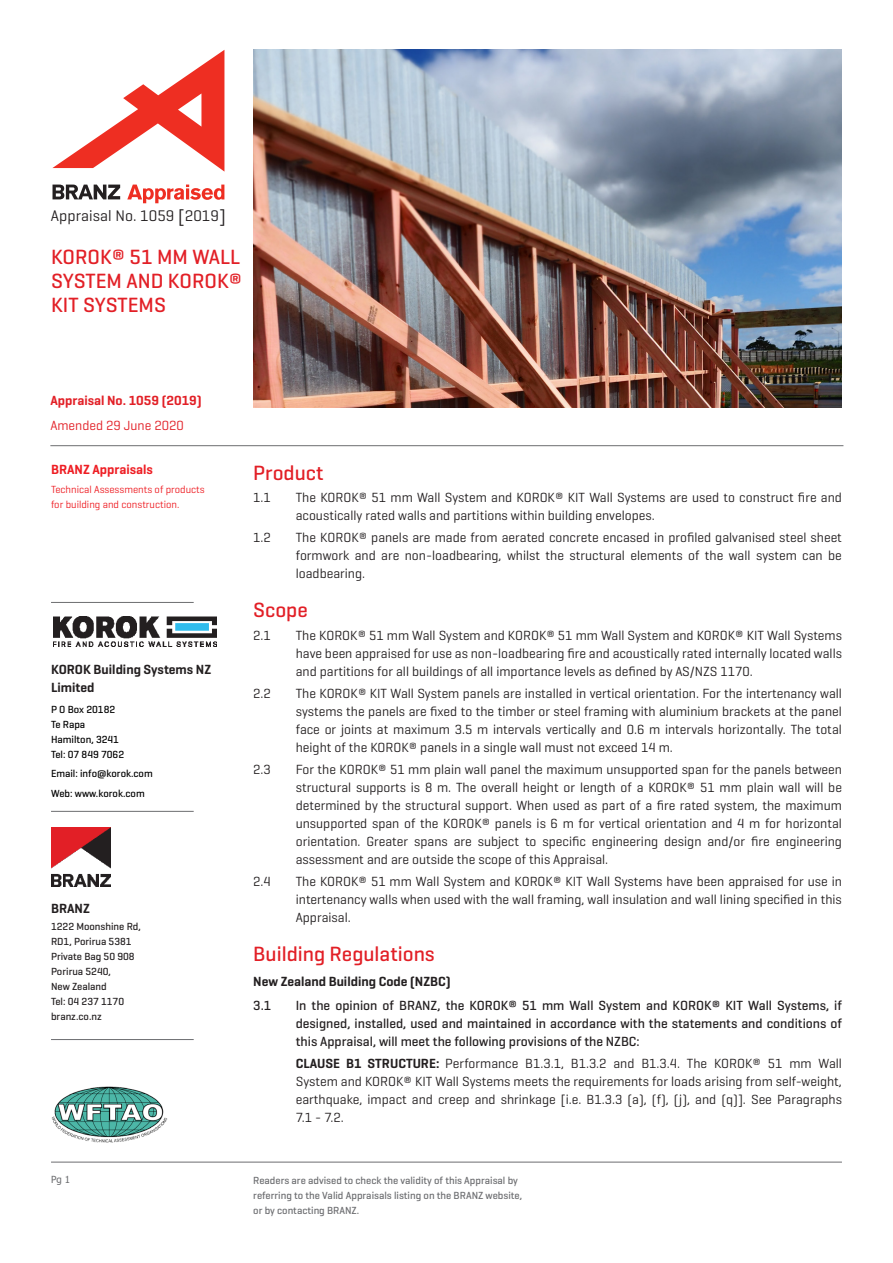
<style>
.page{position:relative;width:893px;height:1263px;background:#fff}
.page>*{position:absolute;margin:0;border:0;box-sizing:border-box;transform-origin:0 0}
.H3_Geo_P{font:500 21px/24px "Geogrotesque";color:#e21f26;text-align:justify}
.t1{font:15.6px "Geogrotesque";letter-spacing:.005em;color:#231f20}
.Body_INDENT{font:13.5px/18px "Geogrotesque";color:#231f20;text-align:justify}
.t2{font:500 13.5px/18px "Geogrotesque";color:#231f20;text-align:justify}
.H5_Geo_P{font:600 13.5px/18px "Geogrotesque";color:#231f20}
.H5_Geo_P_INDENT{font:600 13.5px "Geogrotesque";color:#231f20}
.H4_Geo_P{font:600 13.5px "Geogrotesque";color:#e21f26}
.H4_Geo_P-2{font:13.5px "Geogrotesque";color:#e21f26}
.Body{font:600 13.5px "Geogrotesque";color:#ee1d23}
.Small_Body_Geo_P{font:500 10.5px/15px "Geogrotesque";color:#6c6d70}
.Small_Body_Geo_P-2{font:500 10.5px/15px "Geogrotesque";color:#231f20}
.Small_Body_Geo_P-3{font:500 10.5px/15px "Geogrotesque";color:#000}
.Body-2{font:10.5px/15px "Geogrotesque";color:#ee1d23}
.t3{font:9.75px "Tahoma";color:#6c6d70}
.s1{font-size:18.3px}
.s2{font-weight:600}
</style>
<div class="page">
<hr style="left:51px;top:602px;width:143px;height:1px;background:#6c6d70">
<hr style="left:51px;top:811px;width:143px;height:1px;background:#6c6d70">
<img style="left:51px;top:827px;width:60px;height:60px">
<hr style="left:51px;top:1039px;width:143px;height:1px;background:#6c6d70">
<hr style="left:50px;top:445px;width:793px;height:1px;background:#6c6d70">
<hr style="left:51px;top:1162px;width:791px;height:1px;background:#6c6d70">
<img style="left:51px;top:1086px;width:117px;height:57px">
<svg style="left:52px;top:50px;width:172px;height:122px"></svg>
<svg style="left:127px;top:185px;width:97px;height:18px"></svg>
<svg style="left:53px;top:185px;width:67px;height:14px"></svg>
<img style="left:53px;top:616px;width:164px;height:31px">
<img style="left:253px;top:50px;width:589px;height:357px">
<p class="t1" style="left:51px;top:206px;width:176px">Appraisal No. 1059 <span class="s1">[</span>2019<span class="s1">]</span></p>
<p class="H3_Geo_P" style="left:51px;top:245px;width:193px">KOROK® 51 MM WALL SYSTEM AND KOROK® KIT SYSTEMS</p>
<p class="H4_Geo_P" style="left:50px;top:392px;width:153px">Appraisal No. 1059 (2019)</p>
<p class="H4_Geo_P-2" style="left:50px;top:417px;width:135px">Amended 29 June 2020</p>
<p class="Body" style="left:51px;top:461px;width:103px">BRANZ Appraisals</p>
<p class="Body-2" style="left:51px;top:482px;width:155px">Technical Assessments of products for building and construction.</p>
<p class="H5_Geo_P" style="left:51px;top:660px;width:162px">KOROK Building Systems NZ<br>Limited</p>
<p class="Small_Body_Geo_P-3" style="left:51px;top:702px;width:75px">P O Box 20182<br>Te Rapa<br>Hamilton, 3241<br>Tel: 07 849 7062</p>
<p class="Small_Body_Geo_P-3" style="left:51px;top:766px;width:103px">Email: info@korok.com</p>
<p class="Small_Body_Geo_P-3" style="left:51px;top:785px;width:95px">Web: www.korok.com</p>
<p class="H5_Geo_P" style="left:51px;top:899px;width:40px">BRANZ</p>
<p class="Small_Body_Geo_P-2" style="left:51px;top:919px;width:91px">1222 Moonshine Rd,</p>
<p class="Small_Body_Geo_P-2" style="left:51px;top:934px;width:82px">RD1, Porirua 5381</p>
<p class="Small_Body_Geo_P-2" style="left:51px;top:949px;width:85px">Private Bag 50 908</p>
<p class="Small_Body_Geo_P-2" style="left:51px;top:964px;width:62px">Porirua 5240,<br>New Zealand</p>
<p class="Small_Body_Geo_P-2" style="left:51px;top:994px;width:75px">Tel: 04 237 1170</p>
<p class="Small_Body_Geo_P-2" style="left:51px;top:1009px;width:52px">branz.co.nz</p>
<p class="H3_Geo_P" style="left:253px;top:460px;width:72px">Product</p>
<p class="Body_INDENT" style="left:253px;top:488px;width:19px">1.1</p>
<p class="Body_INDENT" style="left:296px;top:488px;width:548px">The KOROK® 51 mm Wall System and KOROK® KIT Wall Systems are used to construct fire and acoustically rated walls and partitions within building envelopes.</p>
<p class="Body_INDENT" style="left:253px;top:528px;width:19px">1.2</p>
<p class="Body_INDENT" style="left:296px;top:528px;width:548px">The KOROK® panels are made from aerated concrete encased in profiled galvanised steel sheet formwork and are non-loadbearing, whilst the structural elements of the wall system can be loadbearing.</p>
<p class="H3_Geo_P" style="left:253px;top:598px;width:56px">Scope</p>
<p class="Body_INDENT" style="left:253px;top:625px;width:19px">2.1</p>
<p class="Body_INDENT" style="left:296px;top:625px;width:548px">The KOROK® 51 mm Wall System and KOROK® 51 mm Wall System and KOROK® KIT Wall Systems have been appraised for use as non-loadbearing fire and acoustically rated internally located walls and partitions for all buildings of all importance levels as defined by AS/NZS 1170.</p>
<p class="Body_INDENT" style="left:253px;top:684px;width:19px">2.2</p>
<p class="Body_INDENT" style="left:296px;top:684px;width:548px">The KOROK® KIT Wall System panels are installed in vertical orientation. For the intertenancy wall systems the panels are fixed to the timber or steel framing with aluminium brackets at the panel face or joints at maximum 3.5 m intervals vertically and 0.6 m intervals horizontally. The total height of the KOROK® panels in a single wall must not exceed 14 m.</p>
<p class="Body_INDENT" style="left:253px;top:760px;width:19px">2.3</p>
<p class="Body_INDENT" style="left:296px;top:760px;width:548px">For the KOROK® 51 mm plain wall panel the maximum unsupported span for the panels between structural supports is 8 m. The overall height or length of a KOROK® 51 mm plain wall will be determined by the structural support. When used as part of a fire rated system, the maximum unsupported span of the KOROK® panels is 6 m for vertical orientation and 4 m for horizontal orientation. Greater spans are subject to specific engineering design and/or fire engineering assessment and are outside the scope of this Appraisal.</p>
<p class="Body_INDENT" style="left:253px;top:872px;width:19px">2.4</p>
<p class="Body_INDENT" style="left:296px;top:872px;width:548px">The KOROK® 51 mm Wall System and KOROK® KIT Wall Systems have been appraised for use in intertenancy walls when used with the wall framing, wall insulation and wall lining specified in this Appraisal.</p>
<p class="H3_Geo_P" style="left:253px;top:941px;width:183px">Building Regulations</p>
<p class="H5_Geo_P_INDENT" style="left:253px;top:972px;width:199px">New Zealand Building Code (NZBC)</p>
<p class="t2" style="left:253px;top:996px;width:19px">3.1</p>
<p class="t2" style="left:296px;top:996px;width:548px">In the opinion of BRANZ, the KOROK® 51 mm Wall System and KOROK® KIT Wall Systems, if designed, installed, used and maintained in accordance with the statements and conditions of this Appraisal, will meet the following provisions of the NZBC:</p>
<p class="Body_INDENT" style="left:296px;top:1054px;width:548px"><span class="s2">CLAUSE B1 STRUCTURE:</span> Performance B1.3.1, B1.3.2 and B1.3.4. The KOROK® 51 mm Wall System and KOROK® KIT Wall Systems meets the requirements for loads arising from self-weight, earthquake, impact and creep and shrinkage [i.e. B1.3.3 (a), (f), (j), and (q)]. See Paragraphs 7.1 - 7.2.</p>
<p class="t3" style="left:51px;top:1173px;width:21px">Pg 1</p>
<p class="Small_Body_Geo_P" style="left:253px;top:1172px;width:270px">Readers are advised to check the validity of this Appraisal by referring to the Valid Appraisals listing on the BRANZ website, or by contacting BRANZ.</p>
</div>
